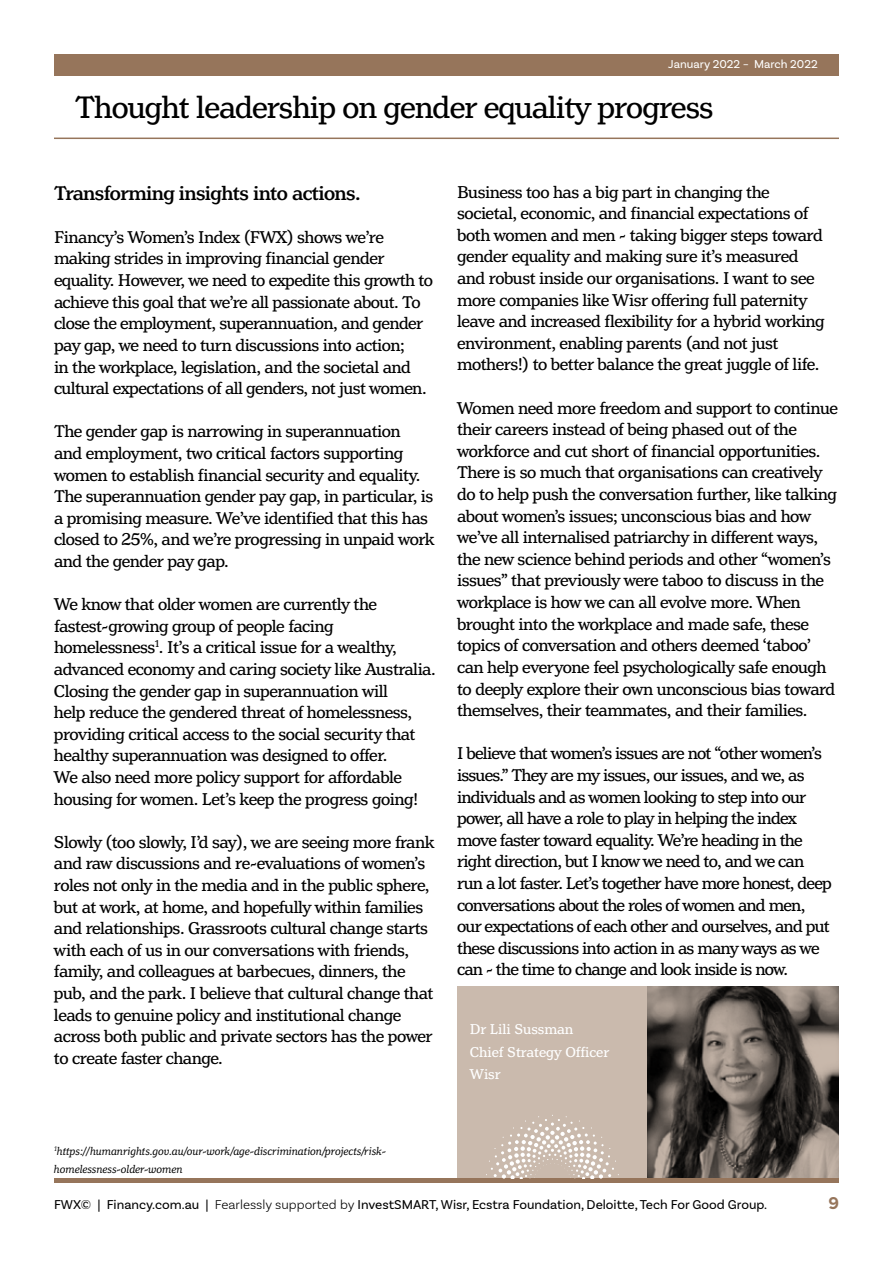
<style>
.page{position:relative;width:893px;height:1263px;background:#fff}
.page>*{position:absolute;margin:0;border:0;box-sizing:border-box;transform-origin:0 0}
.t1{font:33px "Henriette";letter-spacing:-.025em;color:#000}
.t2{font:500 21px "Henriette";letter-spacing:-.025em;color:#000}
.t3{font:18px/21.6px "Henriette";letter-spacing:-.025em;color:#000}
.t4{font:700 18px "Basic Sans";color:#96755b}
.t5{font:15px/22.5px "Henriette";color:#fff}
.t6{font:13.5px "Basic Sans";color:#000}
.t7{font:italic 12px/18px "Henriette";color:#000}
.t8{font:12px "Basic Sans";color:#fff}
.s1{font-weight:300}
</style>
<div class="page">
<div style="left:54px;top:54px;width:785px;height:21px;background:#96755b"></div>
<hr style="left:54px;top:1178px;width:785px;height:4px;background:#96755b">
<div style="left:457px;top:987px;width:382px;height:191px;background:#cabaad"></div>
<img style="left:648px;top:986px;width:191px;height:192px">
<hr style="left:54px;top:138px;width:785px;height:1px;background:#96755b">
<svg style="left:486px;top:1115px;width:133px;height:63px"></svg>
<p class="t8" style="left:668px;top:56px;width:151px">January 2022 – March 2022</p>
<h1 class="t1" style="left:75px;top:89px;width:640px">Thought leadership on gender equality progress</h1>
<p class="t2" style="left:54px;top:181px;width:308px">Transforming insights into actions.</p>
<p class="t3" style="left:54px;top:226px;width:381px">Financy’s Women’s Index (FWX) shows we’re making strides in improving financial gender equality. However, we need to expedite this growth to achieve this goal that we’re all passionate about. To close the employment, superannuation, and gender pay gap, we need to turn discussions into action;<br>in the workplace, legislation, and the societal and cultural expectations of all genders, not just women.</p>
<p class="t3" style="left:54px;top:421px;width:382px">The gender gap is narrowing in superannuation<br>and employment, two critical factors supporting women to establish financial security and equality.<br>The superannuation gender pay gap, in particular, is a promising measure. We’ve identified that this has closed to 25%, and we’re progressing in unpaid work and the gender pay gap.</p>
<p class="t3" style="left:54px;top:594px;width:383px">We know that older women are currently the fastest-growing group of people facing homelessness<sup>1</sup>. It’s a critical issue for a wealthy, advanced economy and caring society like Australia.<br>Closing the gender gap in superannuation will<br>help reduce the gendered threat of homelessness, providing critical access to the social security that healthy superannuation was designed to offer.<br>We also need more policy support for affordable housing for women. Let’s keep the progress going!</p>
<p class="t3" style="left:54px;top:831px;width:382px">Slowly (too slowly, I’d say), we are seeing more frank and raw discussions and re-evaluations of women’s roles not only in the media and in the public sphere, but at work, at home, and hopefully within families and relationships. Grassroots cultural change starts with each of us in our conversations with friends, family, and colleagues at barbecues, dinners, the pub, and the park. I believe that cultural change that leads to genuine policy and institutional change across both public and private sectors has the power to create faster change.</p>
<p class="t3" style="left:457px;top:181px;width:369px">Business too has a big part in changing the societal, economic, and financial expectations of both women and men - taking bigger steps toward gender equality and making sure it’s measured and robust inside our organisations. I want to see more companies like Wisr offering full paternity leave and increased flexibility for a hybrid working environment, enabling parents (and not just mothers!) to better balance the great juggle of life.</p>
<p class="t3" style="left:457px;top:397px;width:382px">Women need more freedom and support to continue their careers instead of being phased out of the workforce and cut short of financial opportunities.<br>There is so much that organisations can creatively do to help push the conversation further, like talking about women’s issues; unconscious bias and how we’ve all internalised patriarchy in different ways, the new science behind periods and other “women’s issues” that previously were taboo to discuss in the workplace is how we can all evolve more. When brought into the workplace and made safe, these topics of conversation and others deemed ‘taboo’ can help everyone feel psychologically safe enough to deeply explore their own unconscious bias toward themselves, their teammates, and their families.</p>
<p class="t3" style="left:457px;top:743px;width:376px">I believe that women’s issues are not “other women’s issues.” They are my issues, our issues, and we, as individuals and as women looking to step into our power, all have a role to play in helping the index move faster toward equality. We’re heading in the right direction, but I know we need to, and we can run a lot faster. Let’s together have more honest, deep conversations about the roles of women and men, our expectations of each other and ourselves, and put these discussions into action in as many ways as we can - the time to change and look inside is now.</p>
<p class="t5" style="left:470px;top:1018px;width:141px">Dr Lili Sussman<br>Chief Strategy Officer<br>Wisr</p>
<p class="t7" style="left:54px;top:1142px;width:333px"><sup>1</sup>https://humanrights.gov.au/our-work/age-discrimination/projects/risk&shy;homelessness-older-women</p>
<p class="t6" style="left:54px;top:1196px;width:715px">FWX© | Financy.com.au | <span class="s1">Fearlessly supported by</span> InvestSMART, Wisr, Ecstra Foundation, Deloitte, Tech For Good Group.</p>
<p class="t4" style="left:828px;top:1192px;width:12px">9</p>
</div>
